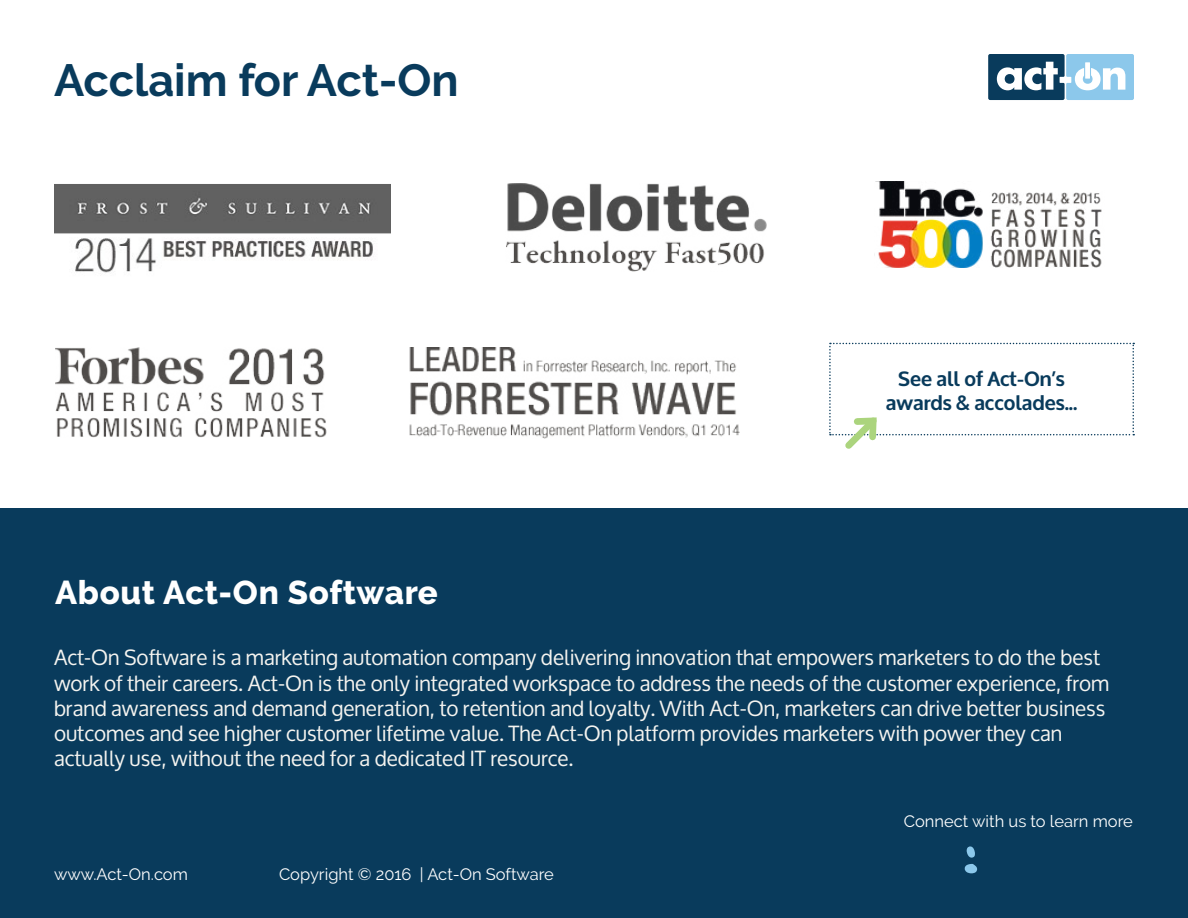
<style>
.page{position:relative;width:1188px;height:918px;background:#fff}
.page>*{position:absolute;margin:0;border:0;box-sizing:border-box;transform-origin:0 0}
.t1{font:700 45px "Raleway";color:#093b5c}
.t2{font:800 33px "Raleway";letter-spacing:.02em;color:#fff}
.t3{font:21px/25.2px "Oxygen";color:#f5f4f0}
.t4{font:700 20.25px/24.3px "Oxygen";color:#093b5c;text-align:center}
.t5{font:16.5px "Raleway";color:#fff}
</style>
<div class="page">
<div style="left:0;top:509px;width:1188px;height:409px;background:#093b5c"></div>
<img style="left:875px;top:181px;width:227px;height:86px">
<img style="left:506px;top:184px;width:260px;height:88px">
<img style="left:55px;top:348px;width:271px;height:90px">
<img style="left:409px;top:347px;width:330px;height:92px">
<img style="left:54px;top:184px;width:337px;height:89px">
<svg style="left:829px;top:343px;width:305px;height:106px"></svg>
<svg style="left:988px;top:54px;width:146px;height:46px"></svg>
<div style="left:1085px;top:62px;width:5px;height:17px;background:#fff"></div>
<svg style="left:967px;top:846px;width:8px;height:12px"></svg>
<svg style="left:965px;top:864px;width:12px;height:9px"></svg>
<h1 class="t1" style="left:54px;top:55px;width:406px">Acclaim for Act-On</h1>
<h2 class="t2" style="left:55px;top:574px;width:384px">About Act-On Software</h2>
<p class="t4" style="left:886px;top:367px;width:193px">See all of Act-On’s awards &amp; accolades...</p>
<p class="t3" style="left:54px;top:645px;width:1057px">Act-On Software is a marketing automation company delivering innovation that empowers marketers to do the best work of their careers. Act-On is the only integrated workspace to address the needs of the customer experience, from brand awareness and demand generation, to retention and loyalty. With Act-On, marketers can drive better business outcomes and see higher customer lifetime value. The Act-On platform provides marketers with power they can actually use, without the need for a dedicated IT resource.</p>
<p class="t5" style="left:54px;top:864px;width:135px">www.Act-On.com</p>
<p class="t5" style="left:279px;top:864px;width:276px">Copyright © 2016 | Act-On Software</p>
<p class="t5" style="left:904px;top:811px;width:230px">Connect with us to learn more</p>
</div>
